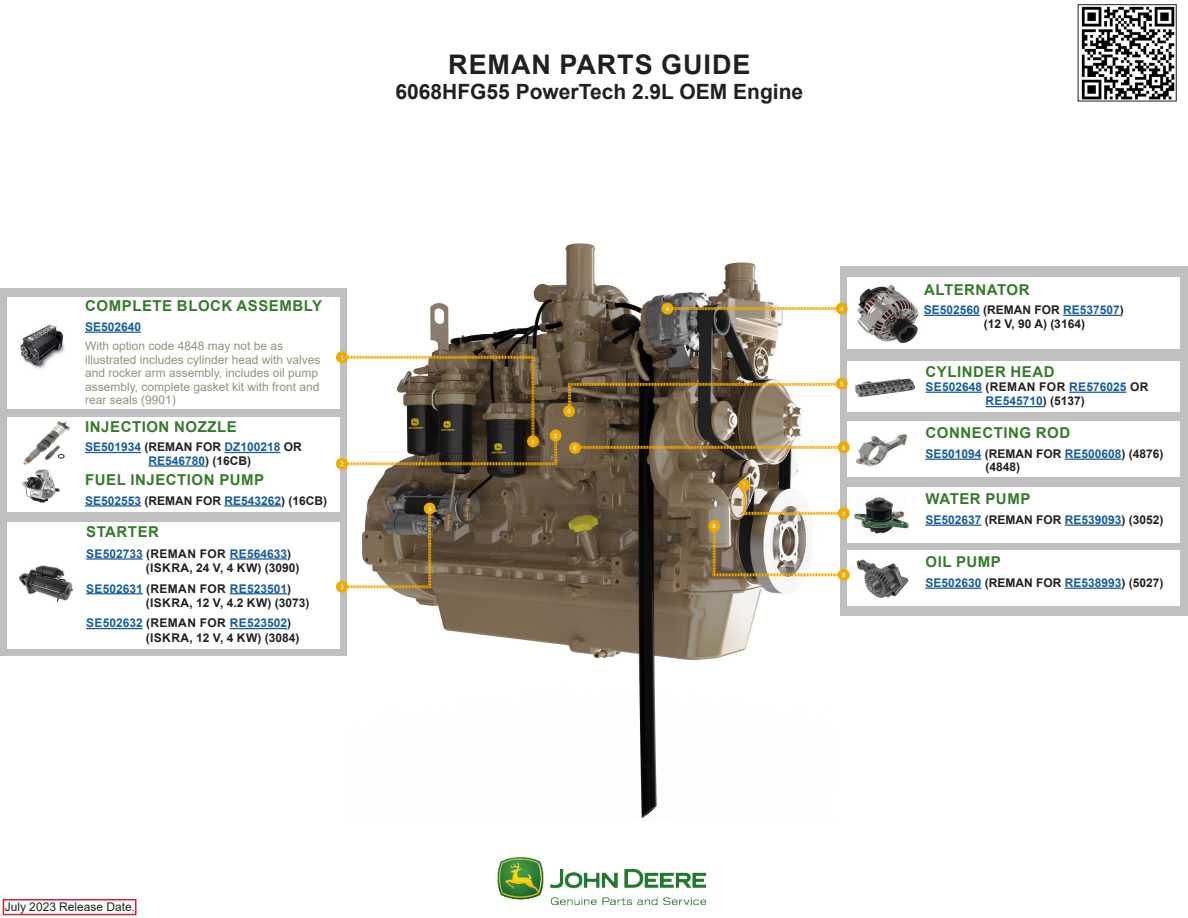
<style>
.page{position:relative;width:1188px;height:918px;background:#fff}
.page>*{position:absolute;margin:0;border:0;box-sizing:border-box;transform-origin:0 0}
.Main_bold_header{font:700 27px "Arial";letter-spacing:.035em;color:#231f20}
.Main_sub_bold_header{font:700 21px "Arial";color:#231f20}
.Filter_Name{font:700 15px "Arial";letter-spacing:.035em;color:#357b2b}
.Filter_Name-2{font:700 12px/14.4px "Arial";color:#231f20}
.Filter_Name-3{font:700 12px/13.5px "Arial";color:#175d9e}
.Filter_Name-4{font:12px/13.5px "Arial";color:#95937d}
.t1{font:12px "Arial";color:#231f20}
.Replace_Copy{font:700 6px "Arial";color:#fff}
.s1{color:#231f20}
.s2{color:#175d9e}
</style>
<div class="page">
<img style="left:345px;top:243px;width:438px;height:575px">
<img style="left:497px;top:857px;width:210px;height:48px">
<img style="left:1081px;top:6px;width:94px;height:93px">
<div style="left:1078px;top:4px;width:99px;height:97px;border:1px solid #231f20"></div>
<div style="left:0;top:288px;width:346px;height:367px;background:#bfbfc0"></div>
<div style="left:841px;top:266px;width:347px;height:350px;background:#bfbfc0"></div>
<div style="left:847px;top:421px;width:333px;height:56px;background:#fff"></div>
<hr style="left:925px;top:459px;width:56px;height:1px;background:#175d9e">
<hr style="left:1065px;top:459px;width:56px;height:1px;background:#175d9e">
<img style="left:856px;top:434px;width:51px;height:33px">
<div style="left:847px;top:487px;width:333px;height:56px;background:#fff"></div>
<hr style="left:925px;top:525px;width:56px;height:1px;background:#175d9e">
<hr style="left:1065px;top:525px;width:56px;height:1px;background:#175d9e">
<img style="left:855px;top:497px;width:54px;height:37px">
<div style="left:7px;top:417px;width:332px;height:94px;background:#fff"></div>
<hr style="left:85px;top:452px;width:56px;height:1px;background:#175d9e">
<hr style="left:224px;top:452px;width:56px;height:1px;background:#175d9e">
<hr style="left:148px;top:465px;width:57px;height:2px;background:#175d9e">
<hr style="left:85px;top:505px;width:56px;height:2px;background:#175d9e">
<hr style="left:224px;top:505px;width:57px;height:2px;background:#175d9e">
<img style="left:23px;top:421px;width:47px;height:44px">
<div style="left:847px;top:550px;width:333px;height:56px;background:#fff"></div>
<hr style="left:925px;top:588px;width:56px;height:1px;background:#175d9e">
<hr style="left:1065px;top:588px;width:56px;height:1px;background:#175d9e">
<img style="left:856px;top:559px;width:53px;height:39px">
<div style="left:7px;top:297px;width:332px;height:111px;background:#fff"></div>
<hr style="left:85px;top:332px;width:56px;height:1px;background:#175d9e">
<img style="left:20px;top:325px;width:45px;height:44px">
<div style="left:847px;top:277px;width:333px;height:72px;background:#fff"></div>
<hr style="left:924px;top:315px;width:56px;height:1px;background:#175d9e">
<hr style="left:1063px;top:315px;width:57px;height:1px;background:#175d9e">
<img style="left:857px;top:284px;width:62px;height:60px">
<div style="left:7px;top:522px;width:332px;height:126px;background:#fff"></div>
<hr style="left:86px;top:558px;width:57px;height:2px;background:#175d9e">
<hr style="left:230px;top:558px;width:57px;height:2px;background:#175d9e">
<hr style="left:86px;top:593px;width:57px;height:1px;background:#175d9e">
<hr style="left:230px;top:593px;width:57px;height:1px;background:#175d9e">
<hr style="left:86px;top:628px;width:57px;height:1px;background:#175d9e">
<hr style="left:230px;top:628px;width:57px;height:1px;background:#175d9e">
<img style="left:19px;top:565px;width:54px;height:37px">
<div style="left:847px;top:361px;width:333px;height:51px;background:#fff"></div>
<hr style="left:926px;top:392px;width:56px;height:1px;background:#175d9e">
<hr style="left:1069px;top:392px;width:57px;height:1px;background:#175d9e">
<hr style="left:986px;top:406px;width:57px;height:1px;background:#175d9e">
<img style="left:855px;top:378px;width:60px;height:20px">
<svg style="left:334px;top:349px;width:516px;height:246px"></svg>
<svg style="left:660px;top:301px;width:187px;height:15px"></svg>
<img style="left:22px;top:469px;width:38px;height:34px">
<div style="left:3px;top:899px;width:134px;height:16px;background:#fff;border:2px solid #d1232a"></div>
<p class="Main_bold_header" style="left:448px;top:45px;width:304px">REMAN PARTS GUIDE</p>
<p class="Main_sub_bold_header" style="left:396px;top:77px;width:409px">6068HFG55 PowerTech 2.9L OEM Engine</p>
<p class="Filter_Name" style="left:85px;top:296px;width:238px">COMPLETE BLOCK ASSEMBLY</p>
<p class="Filter_Name-3" style="left:85px;top:320px;width:58px">SE502640</p>
<p class="Filter_Name-4" style="left:85px;top:339px;width:237px">With option code 4848 may not be as illustrated includes cylinder head with valves and rocker arm assembly, includes oil pump assembly, complete gasket kit with front and rear seals (9901)</p>
<p class="Filter_Name" style="left:85px;top:416px;width:153px">INJECTION NOZZLE</p>
<p class="Filter_Name-3" style="left:148px;top:440px;width:155px;text-indent:-63px">SE501934 <span class="s1">(REMAN FOR</span> DZ100218 <span class="s1">OR<br></span>RE546780<span class="s1">) (16CB)</span></p>
<p class="Filter_Name" style="left:85px;top:469px;width:180px">FUEL INJECTION PUMP</p>
<p class="Filter_Name-3" style="left:85px;top:494px;width:244px">SE502553 <span class="s1">(REMAN FOR</span> RE543262<span class="s1">) (16CB)</span></p>
<p class="Filter_Name" style="left:86px;top:521px;width:74px">STARTER</p>
<p class="Filter_Name-2" style="left:146px;top:546px;width:155px;text-indent:-60px"><span class="s2">SE502733</span> (REMAN FOR <span class="s2">RE564633</span>) (ISKRA, 24 V, 4 KW) (3090)</p>
<p class="Filter_Name-2" style="left:146px;top:581px;width:165px;text-indent:-60px"><span class="s2">SE502631</span> (REMAN FOR <span class="s2">RE523501</span>) (ISKRA, 12 V, 4.2 KW) (3073)</p>
<p class="Filter_Name-2" style="left:146px;top:616px;width:155px;text-indent:-60px"><span class="s2">SE502632</span> (REMAN FOR <span class="s2">RE523502</span>) (ISKRA, 12 V, 4 KW) (3084)</p>
<p class="Replace_Copy" style="left:340px;top:353px;width:5px">1</p>
<p class="Replace_Copy" style="left:340px;top:460px;width:5px">2</p>
<p class="Replace_Copy" style="left:340px;top:583px;width:5px">3</p>
<p class="Replace_Copy" style="left:428px;top:504px;width:5px">3</p>
<p class="Replace_Copy" style="left:666px;top:305px;width:5px">4</p>
<p class="Replace_Copy" style="left:840px;top:305px;width:5px">4</p>
<p class="Replace_Copy" style="left:531px;top:437px;width:5px">1</p>
<p class="Replace_Copy" style="left:554px;top:431px;width:5px">2</p>
<p class="Replace_Copy" style="left:567px;top:407px;width:5px">5</p>
<p class="Replace_Copy" style="left:840px;top:380px;width:5px">5</p>
<p class="Replace_Copy" style="left:573px;top:444px;width:5px">6</p>
<p class="Replace_Copy" style="left:842px;top:443px;width:5px">6</p>
<p class="Replace_Copy" style="left:713px;top:522px;width:5px">8</p>
<p class="Replace_Copy" style="left:743px;top:481px;width:5px">7</p>
<p class="Replace_Copy" style="left:842px;top:509px;width:5px">7</p>
<p class="Replace_Copy" style="left:842px;top:571px;width:5px">8</p>
<p class="Filter_Name" style="left:924px;top:279px;width:107px">ALTERNATOR</p>
<p class="Filter_Name-2" style="left:984px;top:303px;width:142px;line-height:13.5px;text-indent:-60px"><span class="s2">SE502560</span> (REMAN FOR <span class="s2">RE537507</span>) (12 V, 90 A) (3164)</p>
<p class="Filter_Name" style="left:926px;top:361px;width:131px">CYLINDER HEAD</p>
<p class="Filter_Name-3" style="left:926px;top:380px;width:224px;line-height:14.4px;text-align:center">SE502648 <span class="s1">(REMAN FOR</span> RE576025 <span class="s1">OR<br></span>RE545710<span class="s1">) (5137)</span></p>
<p class="Filter_Name" style="left:926px;top:423px;width:146px">CONNECTING ROD</p>
<p class="Filter_Name-2" style="left:985px;top:447px;width:180px;line-height:13.5px;text-indent:-60px"><span class="s2">SE501094</span> (REMAN FOR <span class="s2">RE500608</span>) (4876) (4848)</p>
<p class="Filter_Name" style="left:926px;top:489px;width:106px">WATER PUMP</p>
<p class="Filter_Name-3" style="left:925px;top:513px;width:240px">SE502637 <span class="s1">(REMAN FOR</span> RE539093<span class="s1">) (3052)</span></p>
<p class="Filter_Name" style="left:926px;top:552px;width:77px">OIL PUMP</p>
<p class="Filter_Name-3" style="left:925px;top:576px;width:240px">SE502630 <span class="s1">(REMAN FOR</span> RE538993<span class="s1">) (5027)</span></p>
<p class="t1" style="left:5px;top:898px;width:132px">July 2023 Release Date.</p>
</div>
